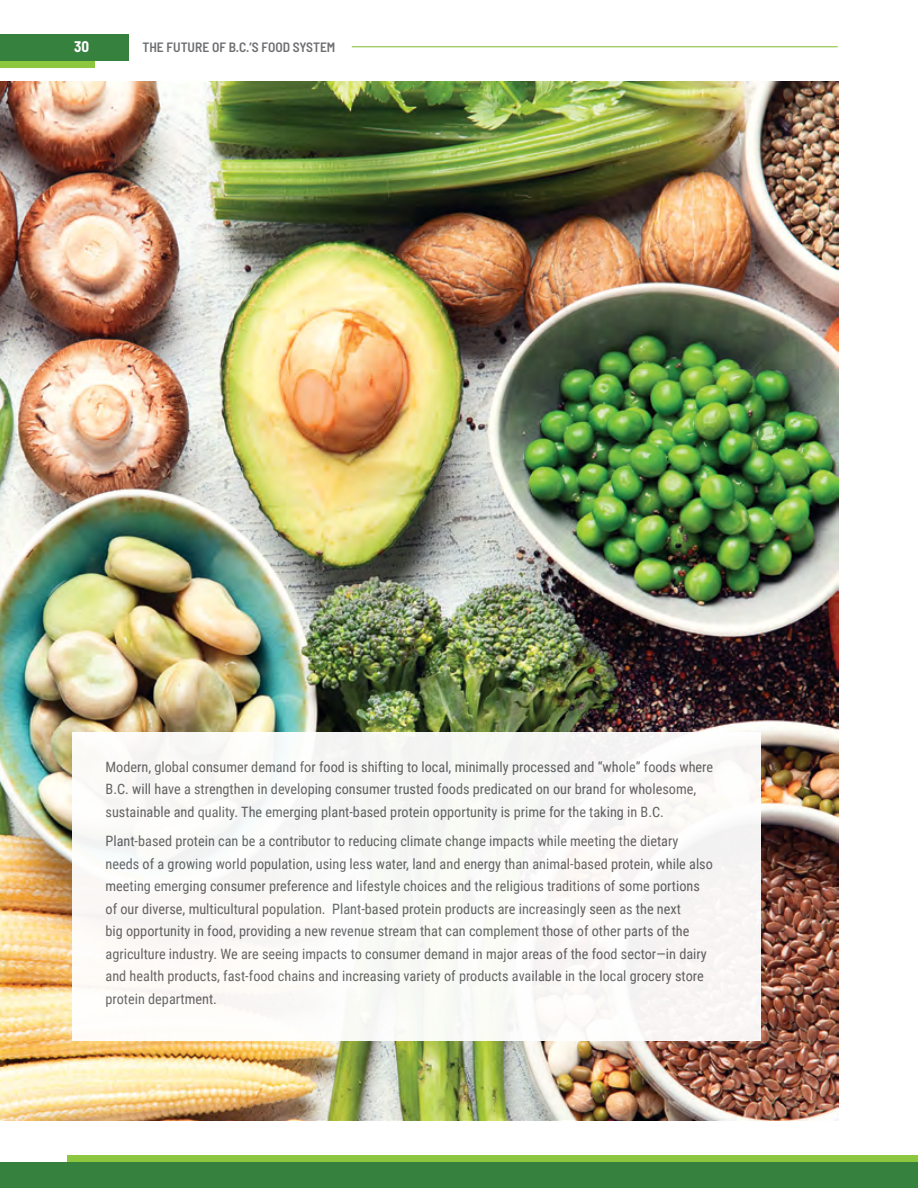
<style>
.page{position:relative;width:918px;height:1188px;background:#fff}
.page>*{position:absolute;margin:0;border:0;box-sizing:border-box;transform-origin:0 0}
.t1{font:700 semi-condensed 15px "Barlow";color:#fff}
.t2{font:14.25px/22.5px "Roboto Condensed";color:#606163}
.t3{font:600 semi-condensed 13.5px "Barlow";color:#6d6e71}
</style>
<div class="page">
<img style="left:0;top:81px;width:839px;height:1040px">
<div style="left:72px;top:732px;width:688px;height:309px;background:#f9f9f5"></div>
<hr style="left:352px;top:46px;width:486px;height:1px;background:#8dc63f">
<div style="left:0;top:34px;width:129px;height:27px;background:#36813d"></div>
<div style="left:0;top:61px;width:95px;height:7px;background:#8dc63f"></div>
<div style="left:0;top:1162px;width:918px;height:26px;background:#36813d"></div>
<div style="left:68px;top:1156px;width:850px;height:6px;background:#8dc63f"></div>
<p class="t1" style="left:74px;top:36px;width:16px">30</p>
<p class="t3" style="left:142px;top:37px;width:194px">THE FUTURE OF B.C.’S FOOD SYSTEM</p>
<p class="t2" style="left:106px;top:755px;width:609px">Modern, global consumer demand for food is shifting to local, minimally processed and “whole” foods where<br>B.C. will have a strengthen in developing consumer trusted foods predicated on our brand for wholesome, sustainable and quality. The emerging plant-based protein opportunity is prime for the taking in B.C.</p>
<p class="t2" style="left:106px;top:829px;width:609px">Plant-based protein can be a contributor to reducing climate change impacts while meeting the dietary needs of a growing world population, using less water, land and energy than animal-based protein, while also meeting emerging consumer preference and lifestyle choices and the religious traditions of some portions of our diverse, multicultural population. Plant-based protein products are increasingly seen as the next<br>big opportunity in food, providing a new revenue stream that can complement those of other parts of the agriculture industry. We are seeing impacts to consumer demand in major areas of the food sector—in dairy and health products, fast-food chains and increasing variety of products available in the local grocery store protein department.</p>
</div>
